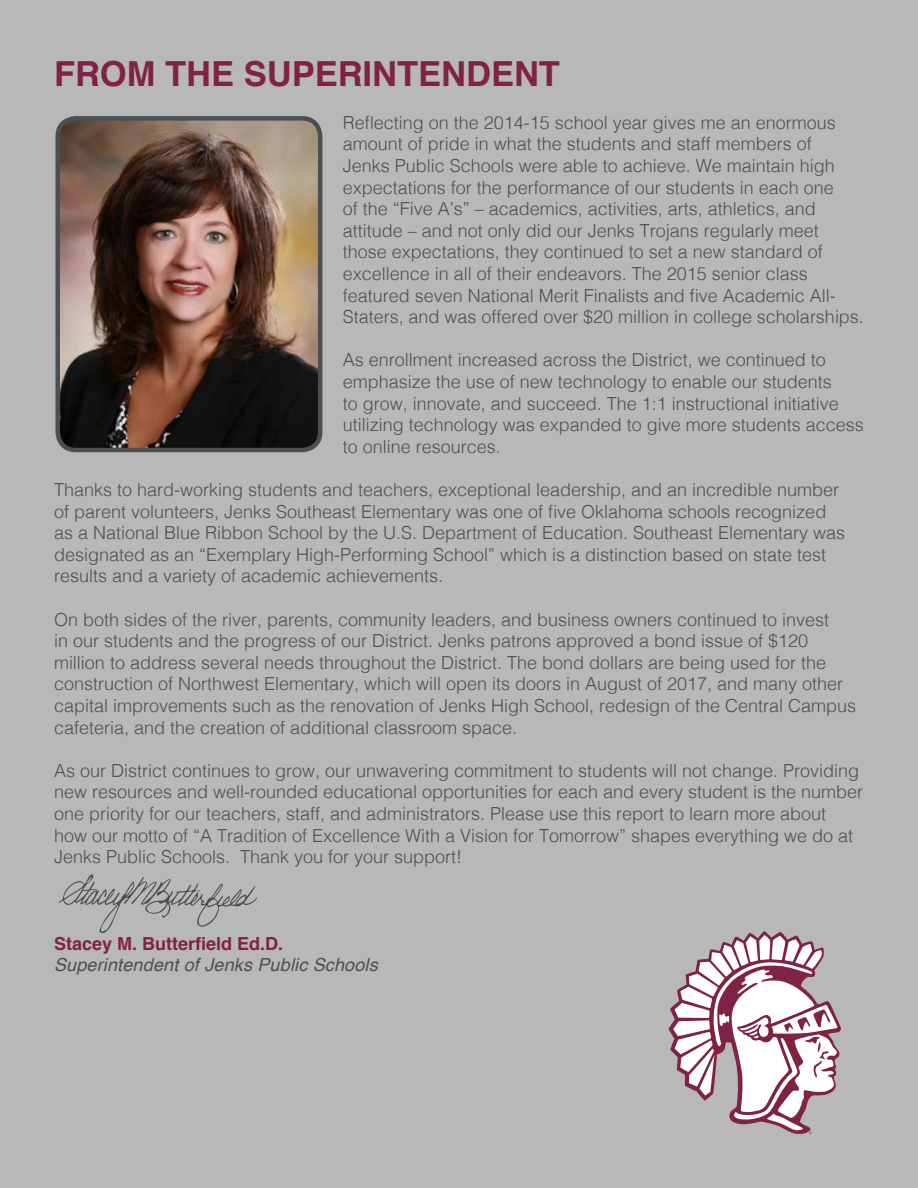
<style>
.page{position:relative;width:918px;height:1188px;background:#b8b8b8}
.page>*{position:absolute;margin:0;border:0;box-sizing:border-box;transform-origin:0 0}
.t1{font:700 34.5px "Helvetica";color:#802245}
.t2{font:300 18px/21.6px "Helvetica";color:#4b4f54}
.t3{font:italic 18px "Helvetica";letter-spacing:.01em;color:#4b4f54}
.t4{font:700 18px "Helvetica";color:#802245}
</style>
<div class="page">
<svg style="left:58px;top:874px;width:199px;height:59px"></svg>
<svg style="left:669px;top:931px;width:172px;height:203px"></svg>
<img style="left:58px;top:121px;width:259px;height:329px">
<div style="left:56px;top:116px;width:266px;height:336px;border:4px solid #4b4f54;border-radius:18px"></div>
<h1 class="t1" style="left:54px;top:46px;width:508px">FROM THE SUPERINTENDENT</h1>
<p class="t2" style="left:343px;top:110px;width:523px">Reflecting on the 2014-15 school year gives me an enormous amount of pride in what the students and staff members of<br>Jenks Public Schools were able to achieve. We maintain high expectations for the performance of our students in each one<br>of the “Five A’s” – academics, activities, arts, athletics, and attitude – and not only did our Jenks Trojans regularly meet those expectations, they continued to set a new standard of excellence in all of their endeavors. The 2015 senior class featured seven National Merit Finalists and five Academic All-Staters, and was offered over $20 million in college scholarships.</p>
<p class="t2" style="left:343px;top:348px;width:523px">As enrollment increased across the District, we continued to emphasize the use of new technology to enable our students<br>to grow, innovate, and succeed. The 1:1 instructional initiative utilizing technology was expanded to give more students access to online resources.</p>
<p class="t2" style="left:54px;top:477px;width:793px">Thanks to hard-working students and teachers, exceptional leadership, and an incredible number of parent volunteers, Jenks Southeast Elementary was one of five Oklahoma schools recognized as a National Blue Ribbon School by the U.S. Department of Education. Southeast Elementary was designated as an “Exemplary High-Performing School” which is a distinction based on state test results and a variety of academic achievements.</p>
<p class="t2" style="left:54px;top:607px;width:804px">On both sides of the river, parents, community leaders, and business owners continued to invest<br>in our students and the progress of our District. Jenks patrons approved a bond issue of $120 million to address several needs throughout the District. The bond dollars are being used for the construction of Northwest Elementary, which will open its doors in August of 2017, and many other capital improvements such as the renovation of Jenks High School, redesign of the Central Campus cafeteria, and the creation of additional classroom space.</p>
<p class="t2" style="left:54px;top:758px;width:811px">As our District continues to grow, our unwavering commitment to students will not change. Providing new resources and well-rounded educational opportunities for each and every student is the number one priority for our teachers, staff, and administrators. Please use this report to learn more about how our motto of “A Tradition of Excellence With a Vision for Tomorrow” shapes everything we do at Jenks Public Schools. Thank you for your support!</p>
<p class="t4" style="left:54px;top:929px;width:231px">Stacey M. Butterfield Ed.D.</p>
<p class="t3" style="left:54px;top:951px;width:325px">Superintendent of Jenks Public Schools</p>
</div>
